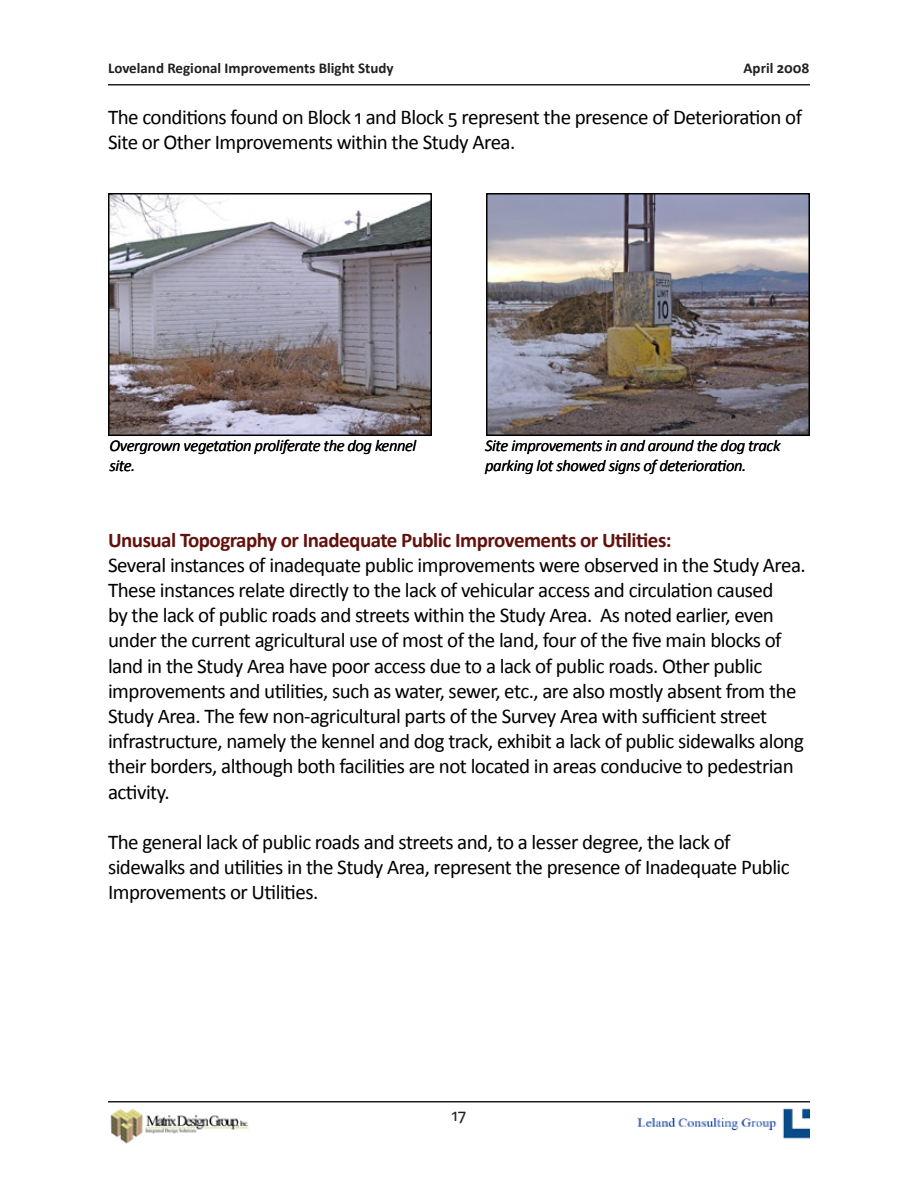
<style>
.page{position:relative;width:918px;height:1188px;background:#fff}
.page>*{position:absolute;margin:0;border:0;box-sizing:border-box;transform-origin:0 0}
.t1{font:21px/25.2px "Calibri";letter-spacing:-.025em;color:#000}
.t2{font:700 21px "Calibri";letter-spacing:-.025em;color:#62120c}
.t3{font:18px "Calibri";color:#231f20}
.t4{font:italic 16.5px/19.8px "Calibri";letter-spacing:-.025em;color:#000}
.t5{font:700 15px "Calibri";color:#231f20}
</style>
<div class="page">
<hr style="left:108px;top:84px;width:702px;height:2px;background:#231f20">
<hr style="left:108px;top:1101px;width:702px;height:1px;background:#231f20">
<img style="left:110px;top:1108px;width:139px;height:36px">
<img style="left:637px;top:1108px;width:173px;height:31px">
<img style="left:111px;top:196px;width:318px;height:237px">
<div style="left:108px;top:193px;width:324px;height:243px;border:2px solid #000"></div>
<img style="left:489px;top:196px;width:318px;height:237px">
<div style="left:486px;top:193px;width:324px;height:243px;border:2px solid #000"></div>
<p class="t5" style="left:108px;top:58px;width:287px">Loveland Regional Improvements Blight Study</p>
<p class="t5" style="left:744px;top:59px;width:68px">April 2008</p>
<p class="t1" style="left:108px;top:103px;width:696px">The conditions found on Block 1 and Block 5 represent the presence of Deterioration of<br>Site or Other Improvements within the Study Area.</p>
<p class="t4" style="left:110px;top:435px;width:308px">Overgrown vegetation proliferate the dog kennel site.</p>
<p class="t4" style="left:485px;top:435px;width:297px">Site improvements in and around the dog track parking lot showed signs of deterioration.</p>
<p class="t2" style="left:108px;top:527px;width:565px">Unusual Topography or Inadequate Public Improvements or Utilities:</p>
<p class="t1" style="left:108px;top:551px;width:699px">Several instances of inadequate public improvements were observed in the Study Area.<br>These instances relate directly to the lack of vehicular access and circulation caused<br>by the lack of public roads and streets within the Study Area. As noted earlier, even under the current agricultural use of most of the land, four of the five main blocks of land in the Study Area have poor access due to a lack of public roads. Other public improvements and utilities, such as water, sewer, etc., are also mostly absent from the Study Area. The few non-agricultural parts of the Survey Area with sufficient street infrastructure, namely the kennel and dog track, exhibit a lack of public sidewalks along their borders, although both facilities are not located in areas conducive to pedestrian activity.</p>
<p class="t1" style="left:108px;top:828px;width:683px">The general lack of public roads and streets and, to a lesser degree, the lack of sidewalks and utilities in the Study Area, represent the presence of Inadequate Public<br>Improvements or Utilities.</p>
<p class="t3" style="left:452px;top:1103px;width:16px">17</p>
</div>
